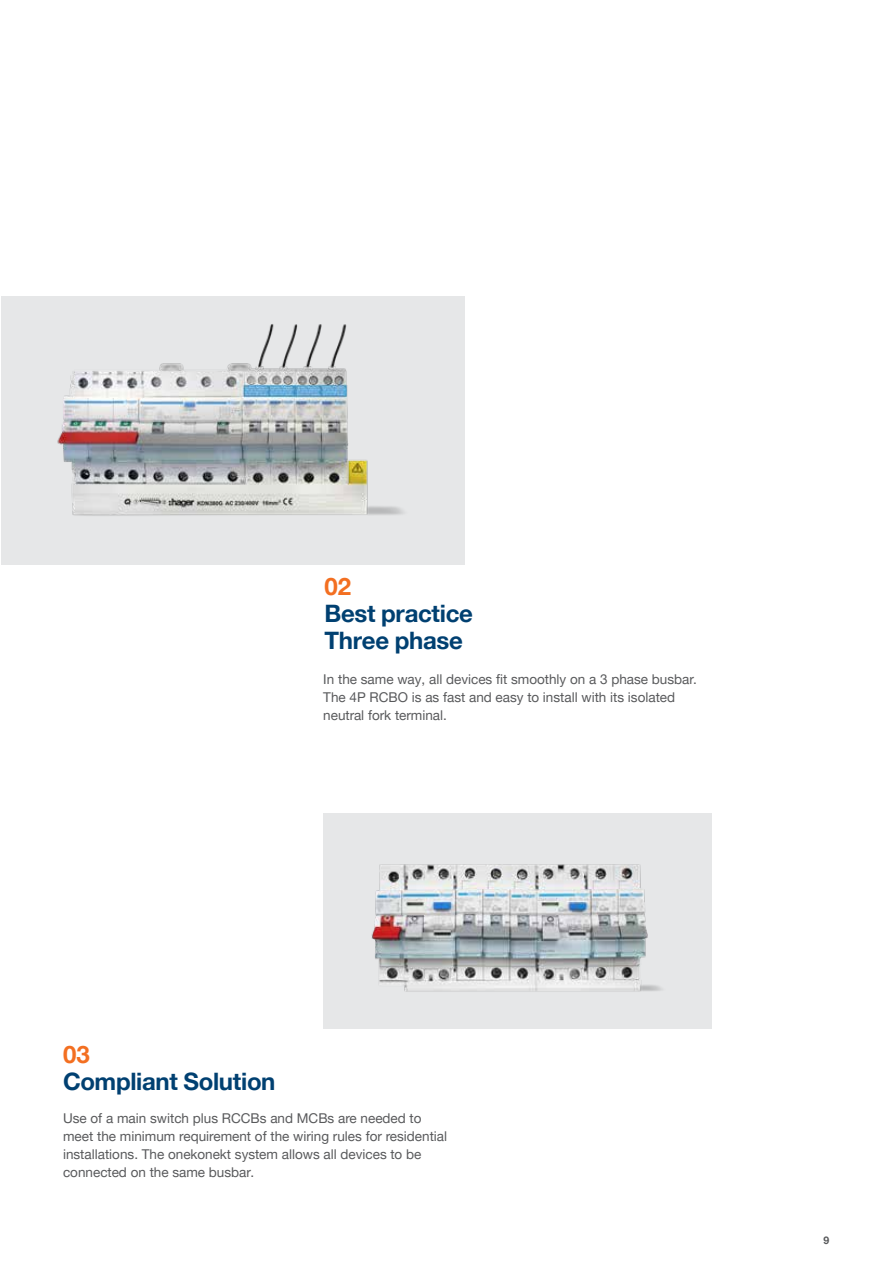
<style>
.page{position:relative;width:893px;height:1263px;background:#fff}
.page>*{position:absolute;margin:0;border:0;box-sizing:border-box;transform-origin:0 0}
.t1{font:700 24px/27px "Helvetica Neue LTW1 G";letter-spacing:-.015em;color:#004071}
.t2{font:700 24px "Helvetica Neue LTW1 G";color:#f36f21}
.t3{font:13.5px/18px "Helvetica Neue LTW1 G";color:#58595b}
.t4{font:700 10.5px "Helvetica Neue LTW1 G";color:#58595b}
</style>
<div class="page">
<div style="left:1px;top:296px;width:464px;height:269px;background:#e6e7e8"></div>
<img style="left:57px;top:324px;width:347px;height:192px">
<img style="left:324px;top:813px;width:387px;height:216px">
<h1 class="t2" style="left:325px;top:571px;width:28px">02</h1>
<h1 class="t1" style="left:325px;top:599px;width:150px">Best practice<br>Three phase</h1>
<p class="t3" style="left:323px;top:670px;width:375px">In the same way, all devices fit smoothly on a 3 phase busbar.<br>The 4P RCBO is as fast and easy to install with its isolated neutral fork terminal.</p>
<h1 class="t2" style="left:63px;top:1039px;width:28px">03</h1>
<h1 class="t1" style="left:63px;top:1067px;width:214px">Compliant Solution</h1>
<p class="t3" style="left:63px;top:1109px;width:386px">Use of a main switch plus RCCBs and MCBs are needed to meet the minimum requirement of the wiring rules for residential installations. The onekonekt system allows all devices to be connected on the same busbar.</p>
<p class="t4" style="left:823px;top:1233px;width:7px">9</p>
</div>
